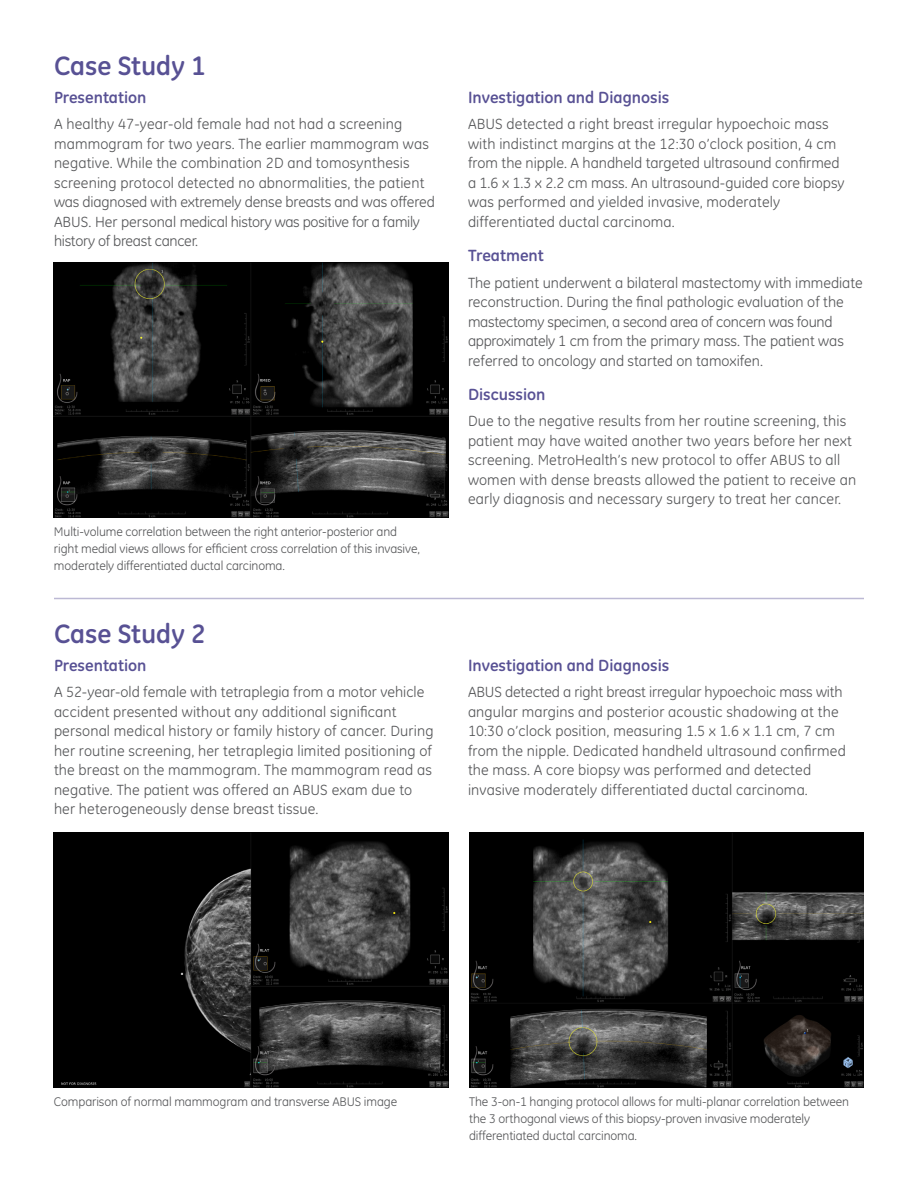
<style>
.page{position:relative;width:918px;height:1188px;background:#fff}
.page>*{position:absolute;margin:0;border:0;box-sizing:border-box;transform-origin:0 0}
.t1{font:700 27px "GE Inspira";color:#585194}
.t2{font:700 16.5px "GE Inspira";color:#585194}
.t3{font:15px/19.5px "GE Inspira";letter-spacing:.01em;color:#57585a}
.t4{font:12.75px/17.2px "GE Inspira";letter-spacing:-.01em;color:#57585a}
</style>
<div class="page">
<img style="left:54px;top:833px;width:395px;height:255px">
<img style="left:469px;top:833px;width:395px;height:255px">
<hr style="left:54px;top:598px;width:810px;height:1px;background:#bcb9d4">
<img style="left:54px;top:263px;width:395px;height:255px">
<p class="t1" style="left:54px;top:49px;width:153px">Case Study 1</p>
<p class="t2" style="left:54px;top:87px;width:94px">Presentation</p>
<p class="t3" style="left:54px;top:115px;width:382px">A healthy 47-year-old female had not had a screening mammogram for two years. The earlier mammogram was negative. While the combination 2D and tomosynthesis screening protocol detected no abnormalities, the patient was diagnosed with extremely dense breasts and was offered ABUS. Her personal medical history was positive for a family history of breast cancer.</p>
<p class="t4" style="left:54px;top:523px;width:367px">Multi-volume correlation between the right anterior-posterior and right medial views allows for efficient cross correlation of this invasive, moderately differentiated ductal carcinoma.</p>
<p class="t1" style="left:54px;top:617px;width:153px">Case Study 2</p>
<p class="t2" style="left:54px;top:655px;width:94px">Presentation</p>
<p class="t3" style="left:54px;top:682px;width:381px">A 52-year-old female with tetraplegia from a motor vehicle accident presented without any additional significant personal medical history or family history of cancer. During her routine screening, her tetraplegia limited positioning of the breast on the mammogram. The mammogram read as negative. The patient was offered an ABUS exam due to her heterogeneously dense breast tissue.</p>
<p class="t2" style="left:468px;top:87px;width:203px">Investigation and Diagnosis</p>
<p class="t3" style="left:468px;top:115px;width:378px">ABUS detected a right breast irregular hypoechoic mass with indistinct margins at the 12:30 o’clock position, 4 cm from the nipple. A handheld targeted ultrasound confirmed a 1.6 x 1.3 x 2.2 cm mass. An ultrasound-guided core biopsy was performed and yielded invasive, moderately differentiated ductal carcinoma.</p>
<p class="t2" style="left:468px;top:245px;width:77px">Treatment</p>
<p class="t3" style="left:468px;top:273px;width:396px">The patient underwent a bilateral mastectomy with immediate reconstruction. During the final pathologic evaluation of the mastectomy specimen, a second area of concern was found approximately 1 cm from the primary mass. The patient was referred to oncology and started on tamoxifen.</p>
<p class="t2" style="left:468px;top:384px;width:79px">Discussion</p>
<p class="t3" style="left:468px;top:412px;width:390px">Due to the negative results from her routine screening, this patient may have waited another two years before her next screening. MetroHealth’s new protocol to offer ABUS to all women with dense breasts allowed the patient to receive an early diagnosis and necessary surgery to treat her cancer.</p>
<p class="t2" style="left:468px;top:655px;width:203px">Investigation and Diagnosis</p>
<p class="t3" style="left:468px;top:682px;width:379px">ABUS detected a right breast irregular hypoechoic mass with angular margins and posterior acoustic shadowing at the 10:30 o’clock position, measuring 1.5 x 1.6 x 1.1 cm, 7 cm from the nipple. Dedicated handheld ultrasound confirmed the mass. A core biopsy was performed and detected invasive moderately differentiated ductal carcinoma.</p>
<p class="t4" style="left:54px;top:1093px;width:345px">Comparison of normal mammogram and transverse ABUS image</p>
<p class="t4" style="left:469px;top:1093px;width:381px">The 3-on-1 hanging protocol allows for multi-planar correlation between the 3 orthogonal views of this biopsy-proven invasive moderately differentiated ductal carcinoma.</p>
</div>
